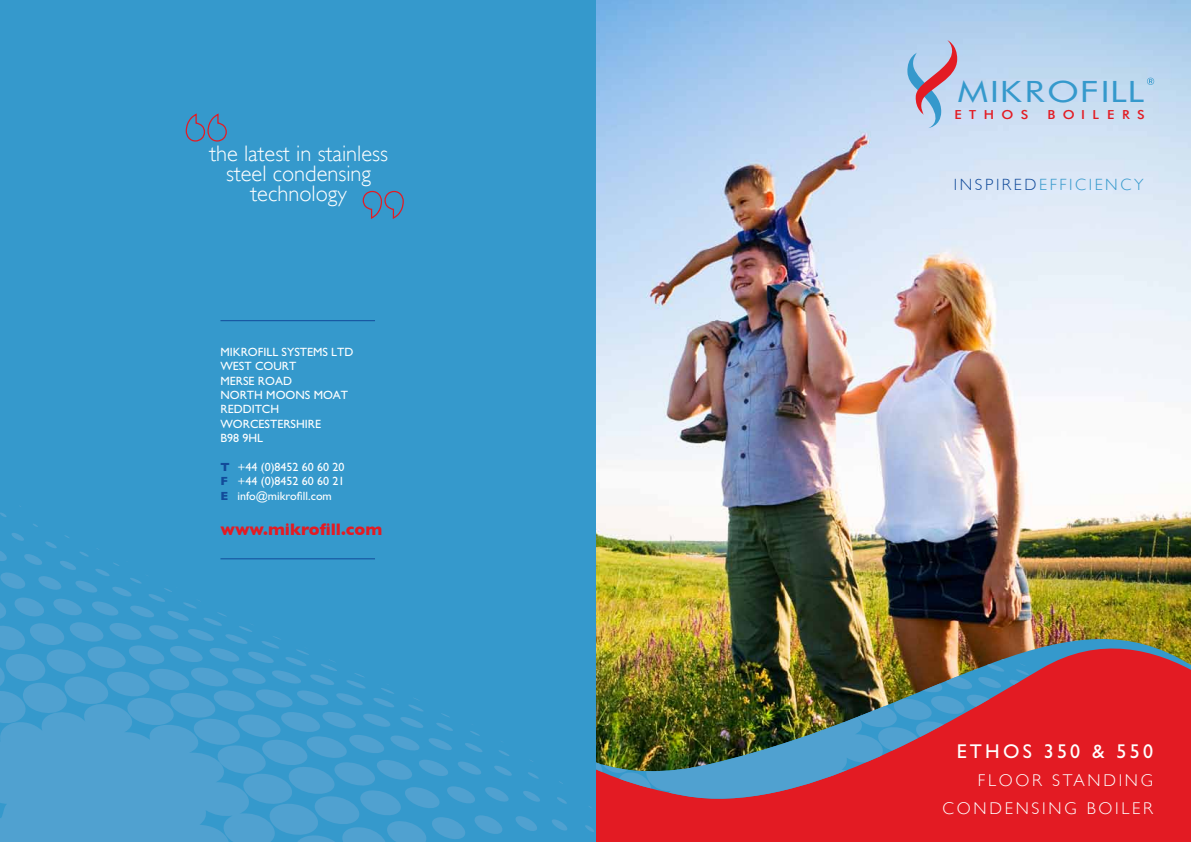
<style>
.page{position:relative;width:1191px;height:842px;background:#fff}
.page>*{position:absolute;margin:0;border:0;box-sizing:border-box;transform-origin:0 0}
.t1{font:29.4px "Futura BT";letter-spacing:.03em;color:#3599cc;scale:1.25 1}
.t2{font:300 22.4px/19.9px "Gill Sans";color:#fff;text-align:center}
.t3{font:20px "M Gill Sans";letter-spacing:.16em;color:#fff}
.t4{font:300 17px/28px "Gill Sans";letter-spacing:.16em;color:#fff;text-align:right}
.t5{font:700 17px "Gill Sans";color:#e31b23}
.t6{font:300 16.3px "Gill Sans";letter-spacing:.16em;color:#3599cc}
.t7{font:500 12.5px "Futura BT";letter-spacing:.54em;color:#e31b23;scale:1.1 1}
.t8{font:12px/14.4px "M Gill Sans";color:#fff}
.s1{font-family:"Gill Sans";font-weight:700;color:#124b9a}
.s2{color:#124b9a}
</style>
<div class="page">
<img style="left:595px;top:0;width:596px;height:592px">
<div style="left:595px;top:816px;width:596px;height:26px;background:#e31b23"></div>
<img style="left:595px;top:592px;width:596px;height:224px">
<div style="left:0;top:0;width:595px;height:842px;background:#3599cc"></div>
<svg style="left:0;top:506px;width:594px;height:336px"></svg>
<hr style="left:220px;top:320px;width:155px;height:1px;background:#124b9a">
<hr style="left:220px;top:558px;width:155px;height:1px;background:#124b9a">
<svg style="left:185px;top:113px;width:42px;height:29px"></svg>
<svg style="left:362px;top:190px;width:42px;height:29px"></svg>
<svg style="left:1147px;top:78px;width:7px;height:7px"></svg>
<svg style="left:906px;top:40px;width:52px;height:88px;background:#b5b4cf"></svg>
<h2 class="t2" style="left:209px;top:144px;width:180px">the latest in stainless steel condensing technology</h2>
<p class="t8" style="left:220px;top:345px;width:134px">MIKROFILL SYSTEMS LTD<br>WEST COURT<br>MERSE ROAD<br>NORTH MOONS MOAT<br>REDDITCH<br>WORCESTERSHIRE<br>B98 9HL</p>
<p class="t8" style="left:220px;top:460px;width:126px;text-align:justify"><span class="s1">T</span> +44 (0)8452 60 60 20<br><span class="s1">F</span> +44 (0)8452 60 60 21<br><span class="s1">E</span> info@mikrofill.com</p>
<h3 class="t5" style="left:220px;top:519px;width:163px">www.mikrofill.com</h3>
<h1 class="t1" style="left:957px;top:73px;width:151px">MIKROFILL</h1>
<p class="t7" style="left:954px;top:107px;width:69px">ETHOS</p>
<p class="t7" style="left:1047px;top:107px;width:90px">BOILERS</p>
<h3 class="t6" style="left:953px;top:175px;width:191px"><span class="s2">INSPIRED</span>EFFICIENCY</h3>
<h3 class="t3" style="left:956px;top:740px;width:198px">ETHOS 350 &amp; 550</h3>
<h3 class="t4" style="left:942px;top:766px;width:212px">FLOOR STANDING<br>CONDENSING BOILER</h3>
</div>
